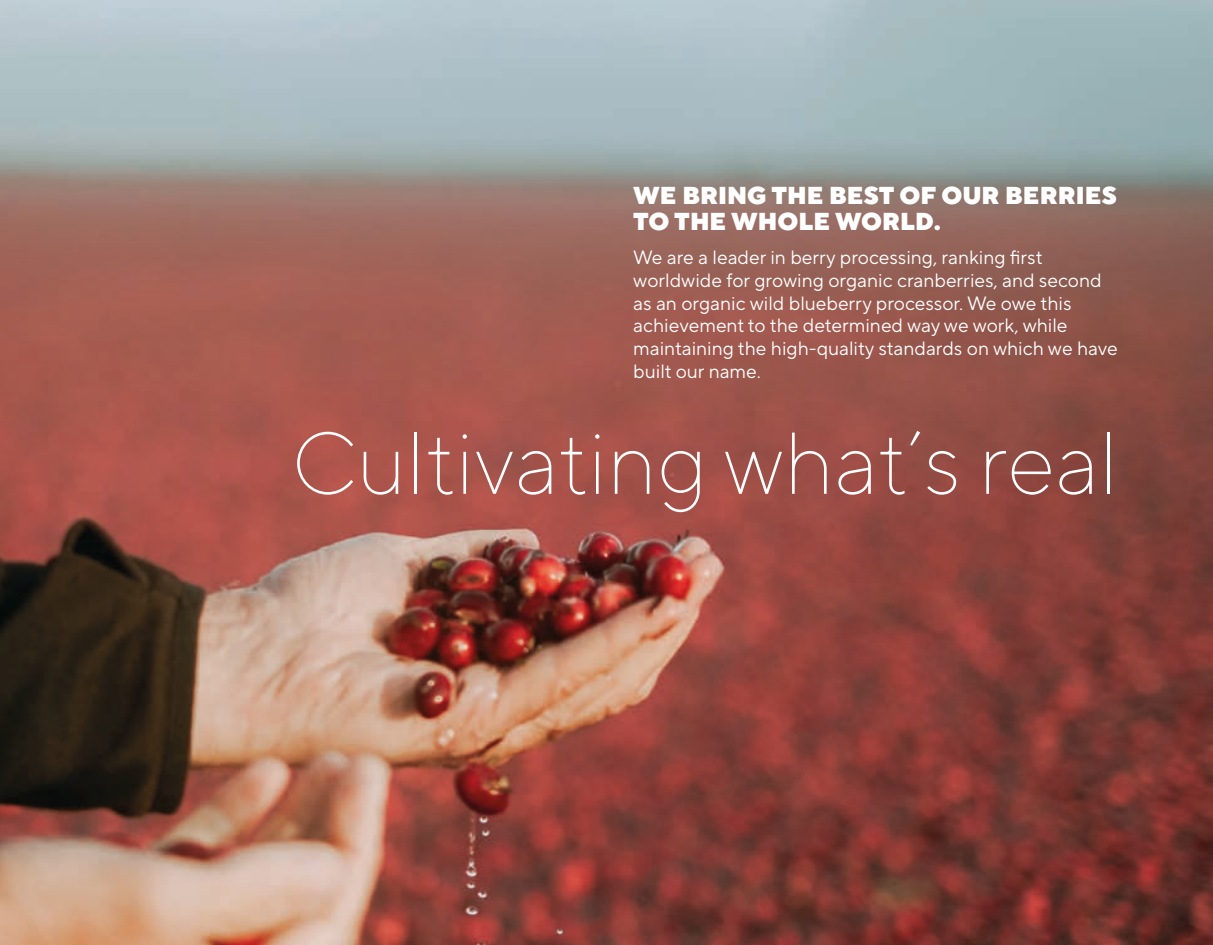
<style>
.page{position:relative;width:1213px;height:945px;background:#fff}
.page>*{position:absolute;margin:0;border:0;box-sizing:border-box;transform-origin:0 0}
.t1{font:200 87.5px "TT Norms Pro";color:#fff}
.t2{font:900 24.5px/26.2px "TT Norms Pro";color:#fff}
.t3{font:19.25px/22.8px "TT Norms Pro";color:#fff}
</style>
<div class="page">
<img style="left:0;top:0;width:1213px;height:945px">
<p class="t2" style="left:633px;top:182px;width:485px">WE BRING THE BEST OF OUR BERRIES<br>TO THE WHOLE WORLD.</p>
<p class="t3" style="left:633px;top:246px;width:486px">We are a leader in berry processing, ranking first worldwide for growing organic cranberries, and second as an organic wild blueberry processor. We owe this achievement to the determined way we work, while maintaining the high-quality standards on which we have built our name.</p>
<h1 class="t1" style="left:292px;top:407px;width:828px">Cultivating what’s real</h1>
</div>
